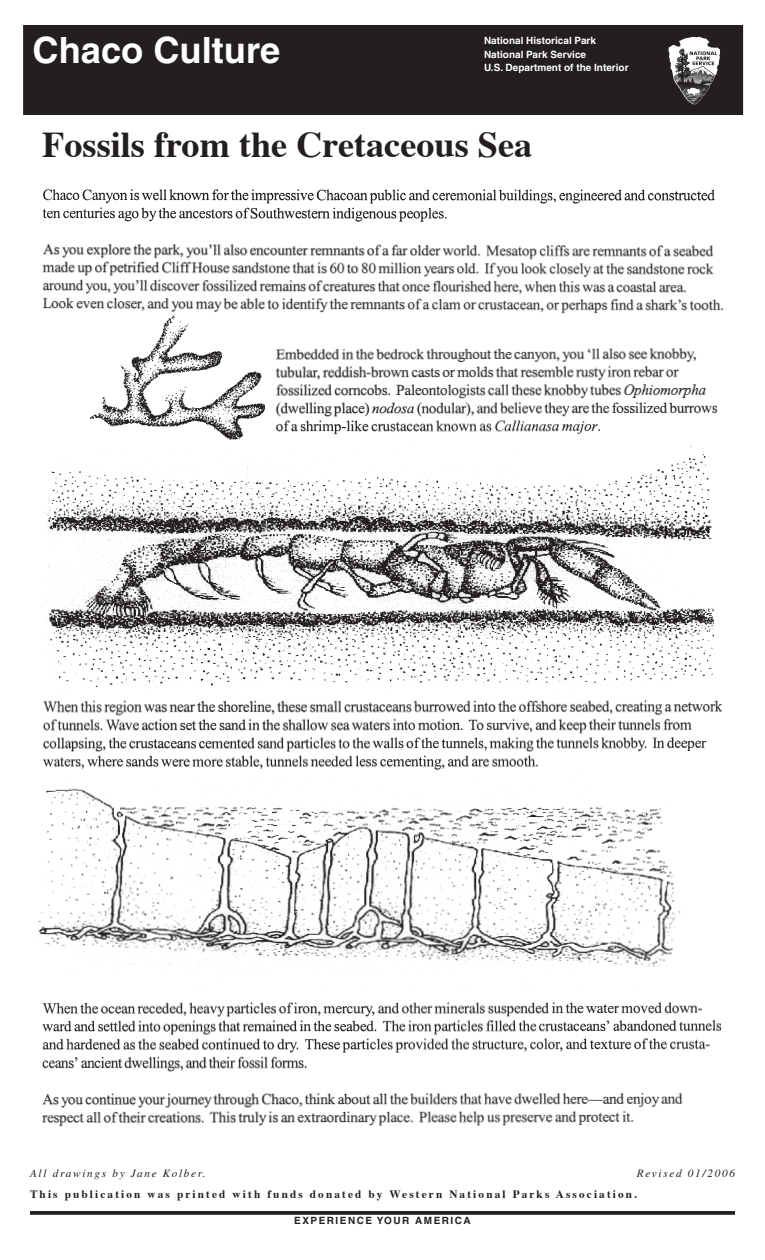
<style>
.page{position:relative;width:765px;height:1260px;background:#fff}
.page>*{position:absolute;margin:0;border:0;box-sizing:border-box;transform-origin:0 0}
.t1{font:700 36.25px "Times";color:#231f20}
.t2{font:700 36.25px "Helvetica";color:#fff}
.t3{font:700 11.25px "Times";letter-spacing:.19em;color:#231f20}
.t4{font:italic 11.25px "Times";letter-spacing:.15em;color:#231f20}
.t5{font:700 10px/13.8px "Helvetica";color:#fff}
.t6{font:700 10px "Helvetica";letter-spacing:.15em;color:#231f20}
</style>
<div class="page">
<div style="left:24px;top:26px;width:718px;height:88px;background:#231f20"></div>
<div style="left:23px;top:25px;width:720px;height:90px;border:1px solid #231f20"></div>
<img style="left:42px;top:243px;width:681px;height:73px">
<img style="left:90px;top:316px;width:162px;height:124px">
<img style="left:252px;top:348px;width:465px;height:99px">
<img style="left:45px;top:451px;width:669px;height:232px">
<img style="left:43px;top:683px;width:679px;height:87px">
<img style="left:38px;top:776px;width:643px;height:197px">
<img style="left:42px;top:987px;width:680px;height:140px">
<img style="left:668px;top:37px;width:52px;height:66px">
<svg style="left:30px;top:1211px;width:705px;height:4px;background:#302c2d"></svg>
<img style="left:42px;top:189px;width:673px;height:33px">
<h1 class="t2" style="left:33px;top:28px;width:249px">Chaco Culture</h1>
<p class="t5" style="left:484px;top:33px;width:113px">National Historical Park<br>National Park Service</p>
<p class="t5" style="left:484px;top:61px;width:146px">U.S. Department of the Interior</p>
<h1 class="t1" style="left:42px;top:110px;width:491px">Fossils from the Cretaceous Sea</h1>
<p class="t4" style="left:30px;top:1167px;width:177px">All drawings by Jane Kolber.</p>
<p class="t4" style="left:637px;top:1167px;width:100px">Revised 01/2006</p>
<p class="t3" style="left:30px;top:1184px;width:609px">This publication was printed with funds donated by Western National Parks Association.</p>
<p class="t6" style="left:294px;top:1214px;width:178px">experienc e you r americ a</p>
</div>
